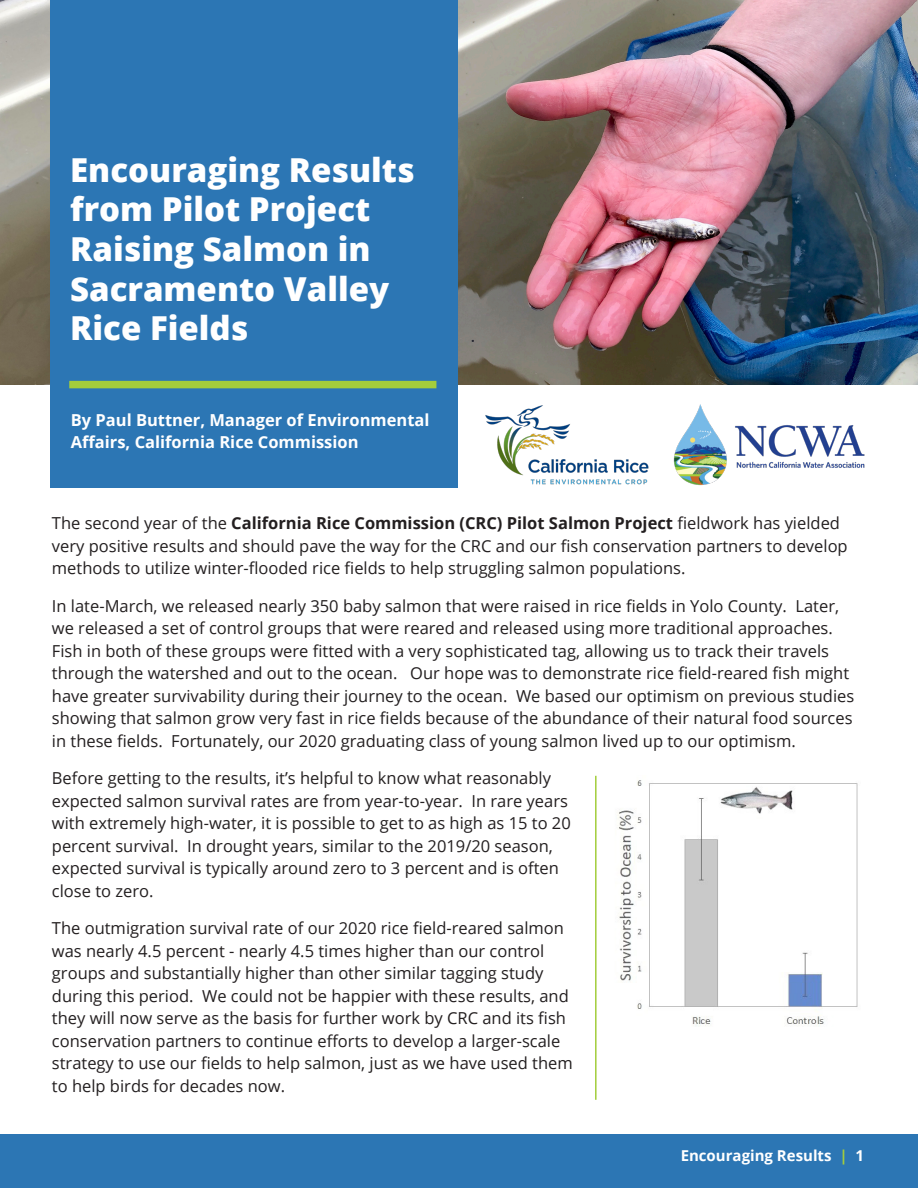
<style>
.page{position:relative;width:918px;height:1188px;background:#fff}
.page>*{position:absolute;margin:0;border:0;box-sizing:border-box;transform-origin:0 0}
.t1{font:800 33px/39.6px "Open Sans";color:#fff}
.t2{font:16.5px/22.5px "Open Sans";color:#231f20}
.t3{font:700 16.5px/22.5px "Open Sans";color:#fff}
.t4{font:700 15px "Open Sans";color:#fff}
.s1{font-weight:700}
.s2{color:#a3cd3c}
</style>
<div class="page">
<div style="left:0;top:1134px;width:918px;height:54px;background:#2c76b4"></div>
<img style="left:0;top:0;width:50px;height:385px">
<img style="left:458px;top:0;width:460px;height:385px">
<div style="left:50px;top:0;width:408px;height:488px;background:#2c76b4"></div>
<div style="left:69px;top:381px;width:367px;height:7px;background:#a3cd3c"></div>
<img style="left:618px;top:780px;width:240px;height:246px">
<hr style="left:595px;top:776px;width:2px;height:324px;background:#a3cd3c">
<img style="left:485px;top:405px;width:164px;height:80px">
<img style="left:673px;top:404px;width:192px;height:82px">
<p class="t1" style="left:70px;top:148px;width:346px">Encouraging Results from Pilot Project<br>Raising Salmon in<br>Sacramento Valley<br>Rice Fields</p>
<p class="t3" style="left:71px;top:408px;width:360px">By Paul Buttner, Manager of Environmental<br>Affairs, California Rice Commission</p>
<p class="t2" style="left:52px;top:512px;width:797px">The second year of the <span class="s1">California Rice Commission (CRC) Pilot Salmon Project</span> fieldwork has yielded very positive results and should pave the way for the CRC and our fish conservation partners to develop methods to utilize winter-flooded rice fields to help struggling salmon populations.</p>
<p class="t2" style="left:52px;top:594px;width:804px">In late-March, we released nearly 350 baby salmon that were raised in rice fields in Yolo County. Later, we released a set of control groups that were reared and released using more traditional approaches.<br>Fish in both of these groups were fitted with a very sophisticated tag, allowing us to track their travels through the watershed and out to the ocean. Our hope was to demonstrate rice field-reared fish might have greater survivability during their journey to the ocean. We based our optimism on previous studies showing that salmon grow very fast in rice fields because of the abundance of their natural food sources in these fields. Fortunately, our 2020 graduating class of young salmon lived up to our optimism.</p>
<p class="t2" style="left:52px;top:767px;width:520px">Before getting to the results, it’s helpful to know what reasonably expected salmon survival rates are from year-to-year. In rare years with extremely high-water, it is possible to get to as high as 15 to 20 percent survival. In drought years, similar to the 2019/20 season, expected survival is typically around zero to 3 percent and is often close to zero.</p>
<p class="t2" style="left:52px;top:917px;width:522px">The outmigration survival rate of our 2020 rice field-reared salmon was nearly 4.5 percent - nearly 4.5 times higher than our control groups and substantially higher than other similar tagging study during this period. We could not be happier with these results, and they will now serve as the basis for further work by CRC and its fish conservation partners to continue efforts to develop a larger-scale strategy to use our fields to help salmon, just as we have used them to help birds for decades now.</p>
<p class="t4" style="left:681px;top:1145px;width:185px">Encouraging Results <span class="s2">|</span> 1</p>
</div>
